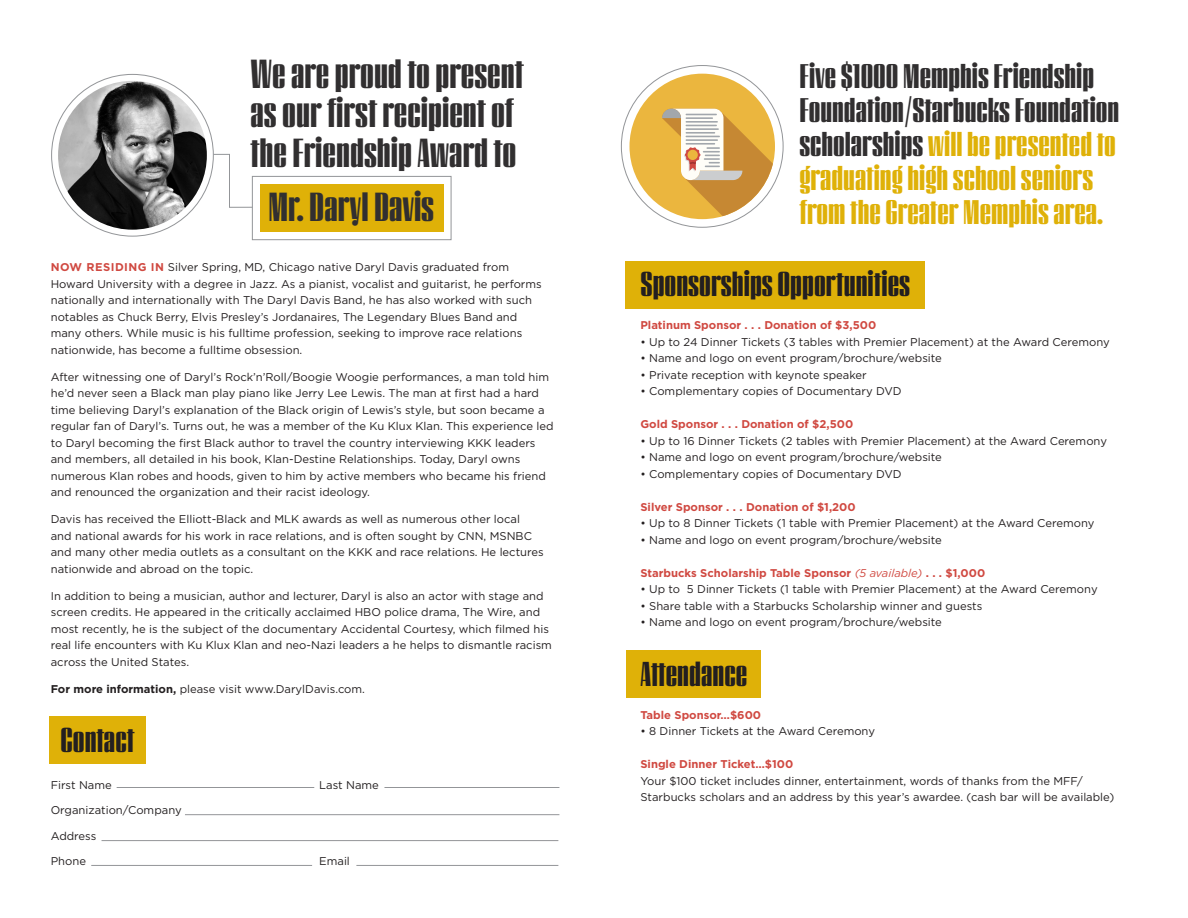
<style>
.page{position:relative;width:1188px;height:918px;background:#fff}
.page>*{position:absolute;margin:0;border:0;box-sizing:border-box;transform-origin:0 0}
.t1{font:900 40.5px/39.5px "Peristyle";color:#312f30}
.t2{font:900 34.5px "Peristyle";color:#231f20}
.t3{font:900 34.05px/34px "Peristyle";color:#dfb108}
.t4{font:11.25px/16.5px "Gotham";color:#231f20}
.t5{font:700 11.25px "Gotham";color:#d04941}
.s1{font-weight:700;color:#d04941}
.s2{font-weight:700}
.s3{color:#312f30}
.s4{font-weight:400;font-style:italic}
</style>
<div class="page">
<div style="left:626px;top:262px;width:299px;height:47px;background:#dfb108"></div>
<div style="left:260px;top:184px;width:184px;height:48px;background:#dfb108"></div>
<div style="left:626px;top:650px;width:135px;height:48px;background:#dfb108"></div>
<div style="left:50px;top:716px;width:96px;height:47px;background:#dfb108"></div>
<div style="left:629px;top:74px;width:146px;height:145px;background:#ebb63e;border-radius:73px"></div>
<svg style="left:662px;top:109px;width:111px;height:107px"></svg>
<div style="left:688px;top:150px;width:10px;height:10px;background:#ebb63e;border-radius:50%"></div>
<img style="left:58px;top:81px;width:149px;height:149px;border-radius:74px">
<hr style="left:117px;top:787px;width:197px;height:1px;background:#939598">
<hr style="left:185px;top:814px;width:374px;height:1px;background:#939598">
<hr style="left:102px;top:840px;width:456px;height:1px;background:#939598">
<hr style="left:356px;top:865px;width:202px;height:1px;background:#939598">
<hr style="left:91px;top:865px;width:221px;height:1px;background:#939598">
<hr style="left:384px;top:787px;width:175px;height:1px;background:#939598">
<div style="left:252px;top:176px;width:199px;height:64px;border:1px solid #939598"></div>
<svg style="left:213px;top:154px;width:40px;height:54px"></svg>
<p class="t1" style="left:251px;top:54px;width:275px">We are proud to present as our first recipient of the Friendship Award to</p>
<p class="t1" style="left:269px;top:187px;width:167px">Mr. Daryl Davis</p>
<p class="t4" style="left:51px;top:259px;width:493px"><span class="s1">NOW RESIDING IN</span> Silver Spring, MD, Chicago native Daryl Davis graduated from Howard University with a degree in Jazz. As a pianist, vocalist and guitarist, he performs nationally and internationally with The Daryl Davis Band, he has also worked with such notables as Chuck Berry, Elvis Presley’s Jordanaires, The Legendary Blues Band and many others. While music is his fulltime profession, seeking to improve race relations nationwide, has become a fulltime obsession.</p>
<p class="t4" style="left:51px;top:368px;width:504px">After witnessing one of Daryl’s Rock’n’Roll/Boogie Woogie performances, a man told him he’d never seen a Black man play piano like Jerry Lee Lewis. The man at first had a hard time believing Daryl’s explanation of the Black origin of Lewis’s style, but soon became a regular fan of Daryl’s. Turns out, he was a member of the Ku Klux Klan. This experience led to Daryl becoming the first Black author to travel the country interviewing KKK leaders and members, all detailed in his book, Klan-Destine Relationships. Today, Daryl owns numerous Klan robes and hoods, given to him by active members who became his friend and renounced the organization and their racist ideology.</p>
<p class="t4" style="left:51px;top:511px;width:494px">Davis has received the Elliott-Black and MLK awards as well as numerous other local and national awards for his work in race relations, and is often sought by CNN, MSNBC and many other media outlets as a consultant on the KKK and race relations. He lectures nationwide and abroad on the topic.</p>
<p class="t4" style="left:51px;top:587px;width:503px">In addition to being a musician, author and lecturer, Daryl is also an actor with stage and screen credits. He appeared in the critically acclaimed HBO police drama, The Wire, and most recently, he is the subject of the documentary Accidental Courtesy, which filmed his real life encounters with Ku Klux Klan and neo-Nazi leaders a he helps to dismantle racism across the United States.</p>
<p class="t4" style="left:51px;top:680px;width:316px"><span class="s2">For more information,</span> please visit www.DarylDavis.com.</p>
<p class="t2" style="left:60px;top:719px;width:75px">Contact</p>
<p class="t4" style="left:51px;top:776px;width:63px">First Name</p>
<p class="t4" style="left:319px;top:776px;width:61px">Last Name</p>
<p class="t4" style="left:51px;top:802px;width:132px">Organization/Company</p>
<p class="t4" style="left:51px;top:827px;width:47px">Address</p>
<p class="t4" style="left:51px;top:853px;width:37px">Phone</p>
<p class="t4" style="left:319px;top:853px;width:32px">Email</p>
<p class="t3" style="left:799px;top:59px;width:322px"><span class="s3">Five $1000 Memphis Friendship<br>Foundation/Starbucks Foundation scholarships</span> will be presented to graduating high school seniors from the Greater Memphis area.</p>
<p class="t2" style="left:640px;top:263px;width:271px">Sponsorships Opportunities</p>
<p class="t5" style="left:640px;top:318px;width:237px">Platinum Sponsor . . . Donation of $3,500</p>
<p class="t4" style="left:640px;top:333px;width:471px">• Up to 24 Dinner Tickets (3 tables with Premier Placement) at the Award Ceremony</p>
<p class="t4" style="left:640px;top:350px;width:303px">• Name and logo on event program/brochure/website</p>
<p class="t4" style="left:640px;top:366px;width:228px">• Private reception with keynote speaker</p>
<p class="t4" style="left:640px;top:383px;width:263px">• Complementary copies of Documentary DVD</p>
<p class="t5" style="left:640px;top:417px;width:214px">Gold Sponsor . . . Donation of $2,500</p>
<p class="t4" style="left:640px;top:432px;width:468px">• Up to 16 Dinner Tickets (2 tables with Premier Placement) at the Award Ceremony</p>
<p class="t4" style="left:640px;top:449px;width:303px">• Name and logo on event program/brochure/website</p>
<p class="t4" style="left:640px;top:465px;width:263px">• Complementary copies of Documentary DVD</p>
<p class="t5" style="left:640px;top:499px;width:217px">Silver Sponsor . . . Donation of $1,200</p>
<p class="t4" style="left:640px;top:515px;width:456px">• Up to 8 Dinner Tickets (1 table with Premier Placement) at the Award Ceremony</p>
<p class="t4" style="left:640px;top:531px;width:303px">• Name and logo on event program/brochure/website</p>
<p class="t5" style="left:640px;top:565px;width:346px">Starbucks Scholarship Table Sponsor <span class="s4">(5 available)</span> . . . $1,000</p>
<p class="t4" style="left:640px;top:581px;width:459px">• Up to 5 Dinner Tickets (1 table with Premier Placement) at the Award Ceremony</p>
<p class="t4" style="left:640px;top:597px;width:343px">• Share table with a Starbucks Scholarship winner and guests</p>
<p class="t4" style="left:640px;top:614px;width:303px">• Name and logo on event program/brochure/website</p>
<p class="t2" style="left:640px;top:653px;width:108px">Attendance</p>
<p class="t5" style="left:640px;top:707px;width:122px">Table Sponsor…$600</p>
<p class="t4" style="left:640px;top:723px;width:236px">• 8 Dinner Tickets at the Award Ceremony</p>
<p class="t5" style="left:640px;top:757px;width:154px">Single Dinner Ticket…$100</p>
<p class="t4" style="left:640px;top:772px;width:476px">Your $100 ticket includes dinner, entertainment, words of thanks from the MFF/<br>Starbucks scholars and an address by this year’s awardee. (cash bar will be available)</p>
</div>
